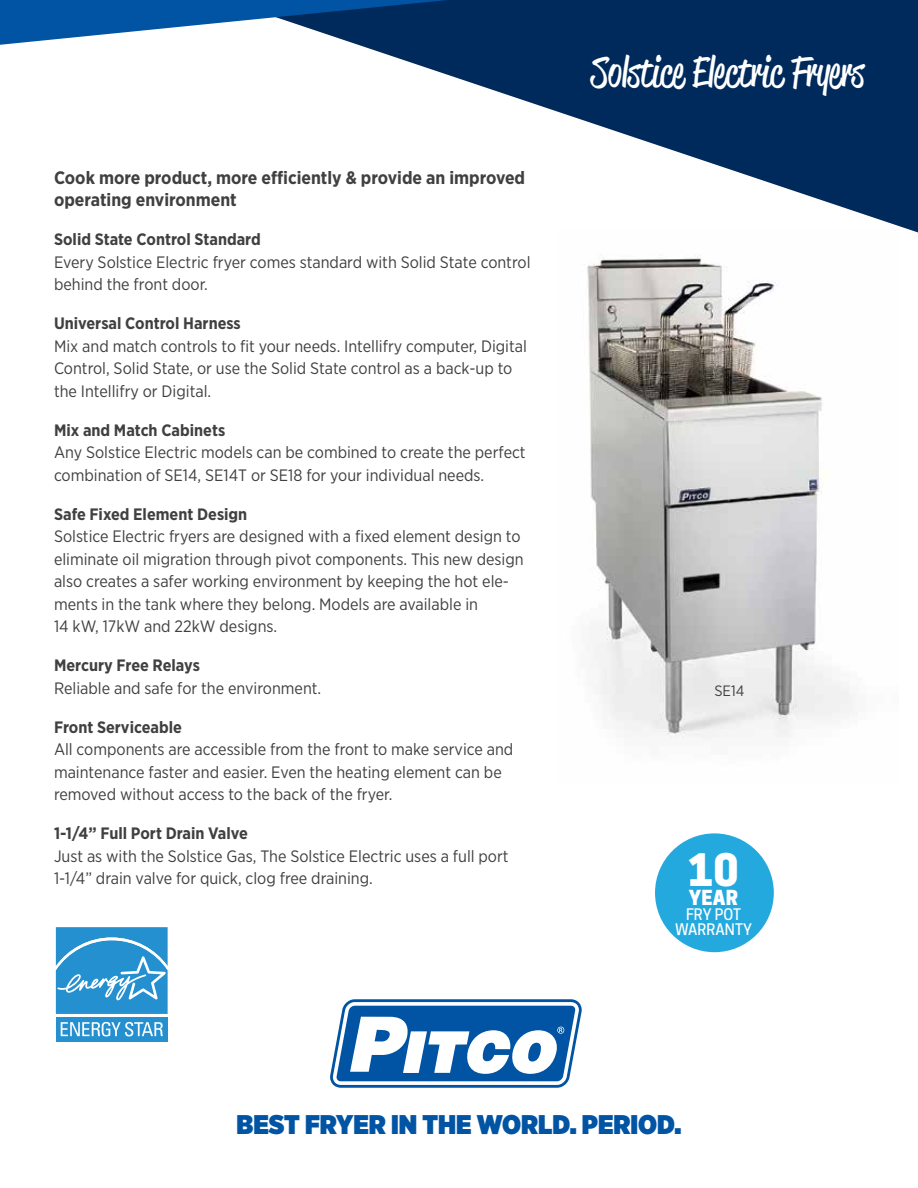
<style>
.page{position:relative;width:918px;height:1188px;background:#fff}
.page>*{position:absolute;margin:0;border:0;box-sizing:border-box;transform-origin:0 0}
.t1{font:42px "Reklame Script";color:#fff}
.t2{font:800 42px "Cooper Hewitt";color:#fff}
.t3{font:900 27px "Gotham Narrow";color:#0054a3}
.t4{font:800 19.5px "Cooper Hewitt";color:#fff}
.t5{font:700 18px/22.5px "Gotham Narrow";color:#404042}
.t6{font:16.5px/22.5px "Gotham Narrow";color:#404042}
.t7{font:700 16.5px "Gotham Narrow";color:#404042}
.t8{font:500 15px/15px "Cooper Hewitt";letter-spacing:.005em;color:#fff;text-align:center}
.t9{font:15px "Gotham Narrow";color:#404042}
</style>
<div class="page">
<svg style="left:330px;top:999px;width:252px;height:89px"></svg>
<img style="left:587px;top:254px;width:266px;height:484px">
<div style="left:655px;top:833px;width:119px;height:119px;background:#24a9df;border-radius:50%"></div>
<div style="left:56px;top:1017px;width:112px;height:25px;background:#2490cf"></div>
<svg style="left:56px;top:927px;width:112px;height:87px;background:#409ed5"></svg>
<svg style="left:61px;top:1022px;width:102px;height:15px"></svg>
<svg style="left:359px;top:0;width:559px;height:232px;fill:#002a5b"></svg>
<svg style="left:0;top:0;width:448px;height:45px"></svg>
<h1 class="t1" style="left:591px;top:43px;width:274px">Solstice Electric Fryers</h1>
<p class="t5" style="left:54px;top:166px;width:473px">Cook more product, more efficiently &amp; provide an improved operating environment</p>
<p class="t7" style="left:54px;top:229px;width:208px">Solid State Control Standard</p>
<p class="t6" style="left:54px;top:250px;width:478px">Every Solstice Electric fryer comes standard with Solid State control behind the front door.</p>
<p class="t7" style="left:54px;top:313px;width:188px">Universal Control Harness</p>
<p class="t6" style="left:54px;top:334px;width:474px">Mix and match controls to fit your needs. Intellifry computer, Digital<br>Control, Solid State, or use the Solid State control as a back-up to the Intellifry or Digital.</p>
<p class="t7" style="left:54px;top:419px;width:173px">Mix and Match Cabinets</p>
<p class="t6" style="left:54px;top:441px;width:473px">Any Solstice Electric models can be combined to create the perfect combination of SE14, SE14T or SE18 for your individual needs.</p>
<p class="t7" style="left:54px;top:503px;width:195px">Safe Fixed Element Design</p>
<p class="t6" style="left:54px;top:525px;width:471px">Solstice Electric fryers are designed with a fixed element design to eliminate oil migration through pivot components. This new design also creates a safer working environment by keeping the hot ele&shy;ments in the tank where they belong. Models are available in<br>14 kW, 17kW and 22kW designs.</p>
<p class="t7" style="left:54px;top:655px;width:147px">Mercury Free Relays</p>
<p class="t6" style="left:54px;top:676px;width:269px">Reliable and safe for the environment.</p>
<p class="t7" style="left:54px;top:716px;width:130px">Front Serviceable</p>
<p class="t6" style="left:54px;top:738px;width:461px">All components are accessible from the front to make service and maintenance faster and easier. Even the heating element can be removed without access to the back of the fryer.</p>
<p class="t7" style="left:54px;top:823px;width:195px">1-1/4” Full Port Drain Valve</p>
<p class="t6" style="left:54px;top:844px;width:456px">Just as with the Solstice Gas, The Solstice Electric uses a full port<br>1-1/4” drain valve for quick, clog free draining.</p>
<h1 class="t2" style="left:688px;top:845px;width:52px">10</h1>
<p class="t4" style="left:689px;top:886px;width:51px">YEAR</p>
<p class="t8" style="left:675px;top:907px;width:78px">FRY POT<br>WARRANTY</p>
<p class="t9" style="left:714px;top:681px;width:32px">SE14</p>
<h2 class="t3" style="left:237px;top:1106px;width:446px">BEST FRYER IN THE WORLD. PERIOD.</h2>
</div>
